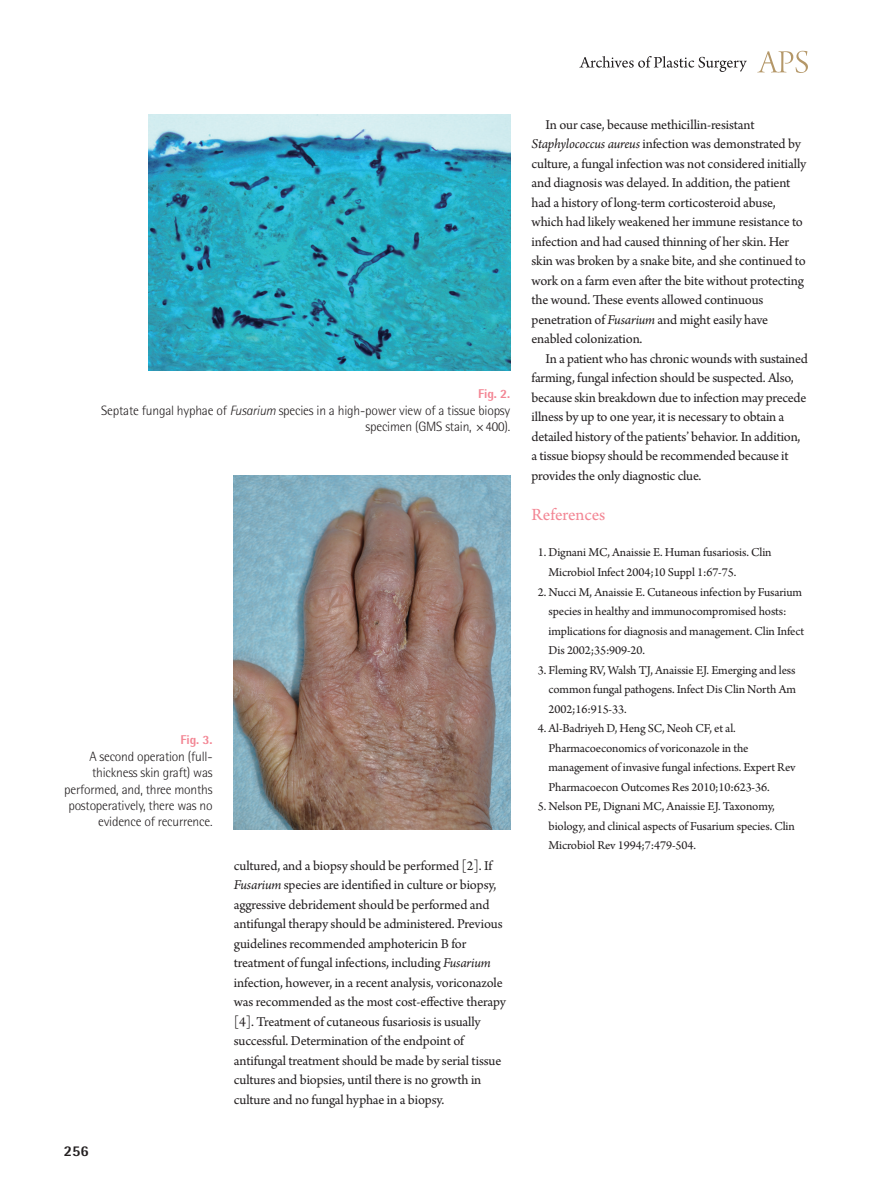
<style>
.page{position:relative;width:893px;height:1191px;background:#fff}
.page>*{position:absolute;margin:0;border:0;box-sizing:border-box;transform-origin:0 0}
.대제목{font:18px "Arno Pro";letter-spacing:-.005em;color:#f38694}
.t1{font:800 15px "Rotis Semi Sans Std";color:#231f20}
.본문{font:14.25px/19.5px "Arno Pro";letter-spacing:-.015em;color:#231f20}
.표_그림_설명{font:300 13.5px/16.2px "Rotis Semi Sans Std";letter-spacing:-.015em;color:#231f20;text-align:right}
.참고문헌_1{font:12.75px/19.5px "Arno Pro";letter-spacing:-.01em;color:#231f20}
.표_그림_설명-2{font:800 12.75px "Rotis Semi Sans Std";letter-spacing:-.015em;color:#f38694}
.s1{font-style:italic}
</style>
<div class="page">
<svg style="left:757px;top:51px;width:51px;height:22px"></svg>
<svg style="left:579px;top:56px;width:168px;height:16px"></svg>
<img style="left:234px;top:476px;width:276px;height:353px">
<img style="left:149px;top:115px;width:361px;height:255px">
<p class="표_그림_설명-2" style="left:478px;top:386px;width:33px">Fig. 2.</p>
<p class="표_그림_설명" style="left:101px;top:402px;width:411px">Septate fungal hyphae of <span class="s1">Fusarium</span> species in a high-power view of a tissue biopsy specimen (GMS stain, ×400).</p>
<p class="표_그림_설명-2" style="left:181px;top:732px;width:33px">Fig. 3.</p>
<p class="표_그림_설명" style="left:64px;top:748px;width:150px">A second operation (full&shy;thickness skin graft) was performed, and, three months postoperatively, there was no evidence of recurrence.</p>
<p class="t1" style="left:64px;top:1141px;width:27px">256</p>
<p class="본문" style="left:234px;top:856px;width:274px">cultured, and a biopsy should be performed [2]. If <span class="s1">Fusarium</span> species are identified in culture or biopsy, aggressive debridement should be performed and antifungal therapy should be administered. Previous guidelines recommended amphotericin B for treatment of fungal infections, including <span class="s1">Fusarium </span>infection, however, in a recent analysis, voriconazole was recommended as the most cost-effective therapy [4]. Treatment of cutaneous fusariosis is usually successful. Determination of the endpoint of antifungal treatment should be made by serial tissue cultures and biopsies, until there is no growth in culture and no fungal hyphae in a biopsy.</p>
<p class="본문" style="left:531px;top:115px;width:276px;text-indent:14px">In our case, because methicillin-resistant <span class="s1">Staphylococcus aureus</span> infection was demonstrated by culture, a fungal infection was not considered initially and diagnosis was delayed. In addition, the patient had a history of long-term corticosteroid abuse, which had likely weakened her immune resistance to infection and had caused thinning of her skin. Her skin was broken by a snake bite, and she continued to work on a farm even after the bite without protecting the wound. These events allowed continuous penetration of <span class="s1">Fusarium</span> and might easily have enabled colonization.</p>
<p class="본문" style="left:531px;top:349px;width:278px;text-indent:14px">In a patient who has chronic wounds with sustained farming, fungal infection should be suspected. Also, because skin breakdown due to infection may precede illness by up to one year, it is necessary to obtain a detailed history of the patients’ behavior. In addition, a tissue biopsy should be recommended because it provides the only diagnostic clue.</p>
<p class="대제목" style="left:531px;top:504px;width:75px">References</p>
<p class="참고문헌_1" style="left:549px;top:543px;width:225px;text-indent:-11px">1. Dignani MC, Anaissie E. Human fusariosis. Clin<br>Microbiol Infect 2004;10 Suppl 1:67-75.</p>
<p class="참고문헌_1" style="left:549px;top:582px;width:257px;text-indent:-11px">2. Nucci M, Anaissie E. Cutaneous infection by Fusarium species in healthy and immunocompromised hosts: implications for diagnosis and management. Clin Infect Dis 2002;35:909-20.</p>
<p class="참고문헌_1" style="left:549px;top:660px;width:249px;text-align:justify;text-indent:-11px">3. Fleming RV, Walsh TJ, Anaissie EJ. Emerging and less common fungal pathogens. Infect Dis Clin North Am 2002;16:915-33.</p>
<p class="참고문헌_1" style="left:549px;top:719px;width:249px;text-indent:-11px">4. Al-Badriyeh D, Heng SC, Neoh CF, et al.<br>Pharmacoeconomics of voriconazole in the management of invasive fungal infections. Expert Rev Pharmacoecon Outcomes Res 2010;10:623-36.</p>
<p class="참고문헌_1" style="left:549px;top:797px;width:248px;text-indent:-11px">5. Nelson PE, Dignani MC, Anaissie EJ. Taxonomy, biology, and clinical aspects of Fusarium species. Clin<br>Microbiol Rev 1994;7:479-504.</p>
</div>
